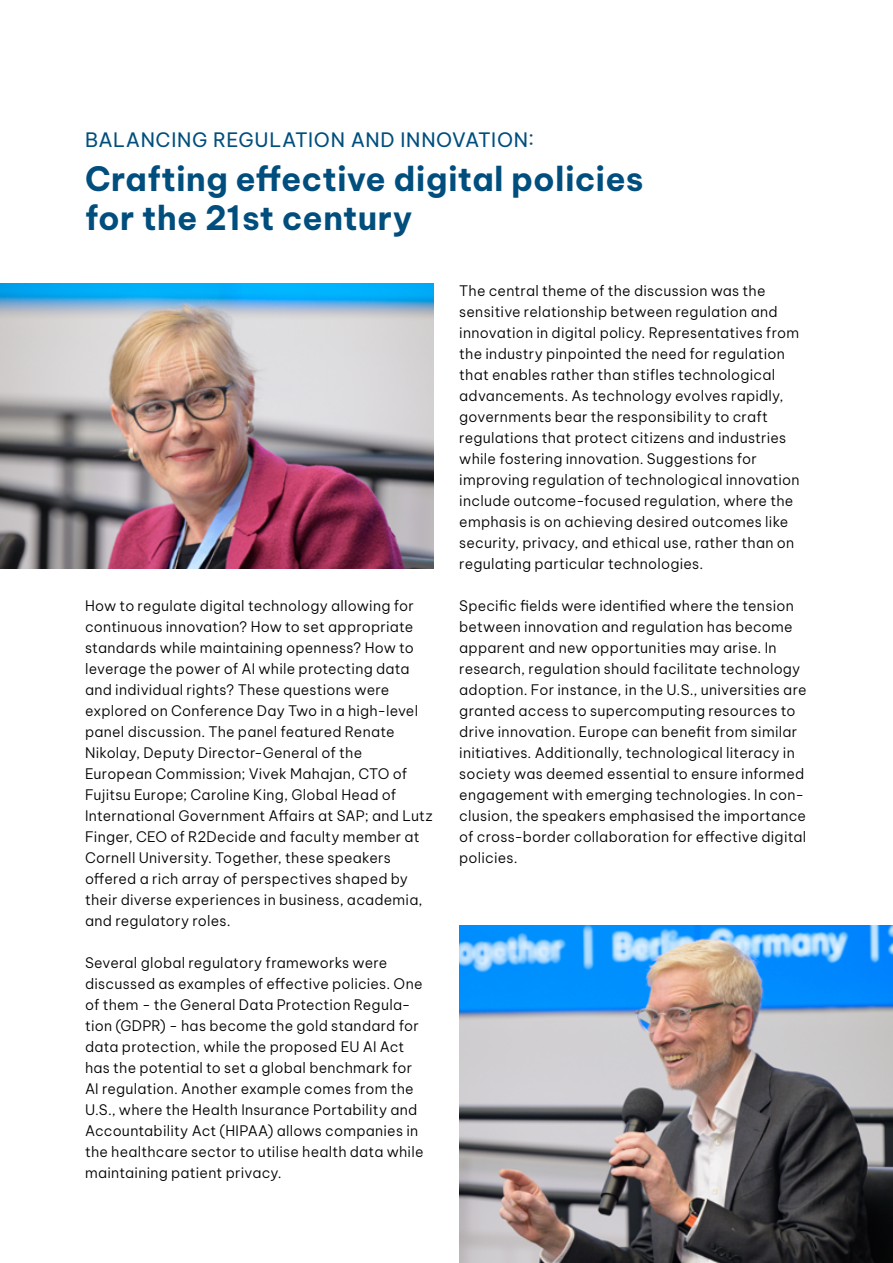
<style>
.page{position:relative;width:893px;height:1263px;background:#fff}
.page>*{position:absolute;margin:0;border:0;box-sizing:border-box;transform-origin:0 0}
.t1{font:700 33px/39px "Be Vietnam Pro";letter-spacing:.005em;color:#004e7d}
.t2{font:19.5px "Be Vietnam Pro";letter-spacing:.03em;color:#004e7d}
.t3{font:300 14.25px/21px "Be Vietnam Pro";letter-spacing:.015em;color:#000}
</style>
<div class="page">
<img style="left:0;top:283px;width:434px;height:286px">
<img style="left:459px;top:926px;width:434px;height:337px">
<h2 class="t2" style="left:85px;top:124px;width:451px">BALANCING REGULATION AND INNOVATION:</h2>
<h1 class="t1" style="left:85px;top:155px;width:560px">Crafting effective digital policies for the 21st century</h1>
<p class="t3" style="left:85px;top:594px;width:349px">How to regulate digital technology allowing for continuous innovation? How to set appropriate standards while maintaining openness? How to leverage the power of AI while protecting data and individual rights? These questions were explored on Conference Day Two in a high- level panel discussion. The panel featured Renate Nikolay, Deputy Director-General of the European Commission; Vivek Mahajan, CTO of Fujitsu Europe; Caroline King, Global Head of International Government Affairs at SAP; and Lutz Finger, CEO of R2Decide and faculty member at Cornell University. Together, these speakers offered a rich array of perspectives shaped by their diverse experiences in business, academia, and regulatory roles.</p>
<p class="t3" style="left:85px;top:951px;width:340px">Several global regulatory frameworks were discussed as examples of effective policies. One of them - the General Data Protection Regula&shy;tion (GDPR) - has become the gold standard for data protection, while the proposed EU AI Act has the potential to set a global benchmark for AI regulation. Another example comes from the U.S., where the Health Insurance Portability and Accountability Act (HIPAA) allows companies in the healthcare sector to utilise health data while maintaining patient privacy.</p>
<p class="t3" style="left:459px;top:279px;width:342px">The central theme of the discussion was the sensitive relationship between regulation and innovation in digital policy. Representatives from the industry pinpointed the need for regulation that enables rather than stifles technological advancements. As technology evolves rapidly, governments bear the responsibility to craft regulations that protect citizens and industries while fostering innovation. Suggestions for improving regulation of technological innovation include outcome-focused regulation, where the emphasis is on achieving desired outcomes like security, privacy, and ethical use, rather than on regulating particular technologies.</p>
<p class="t3" style="left:459px;top:594px;width:349px">Specific fields were identified where the tension between innovation and regulation has become apparent and new opportunities may arise. In research, regulation should facilitate technology adoption. For instance, in the U.S., universities are granted access to supercomputing resources to drive innovation. Europe can benefit from similar initiatives. Additionally, technological literacy in society was deemed essential to ensure informed engagement with emerging technologies. In con&shy;clusion, the speakers emphasised the importance of cross-border collaboration for effective digital policies.</p>
</div>
